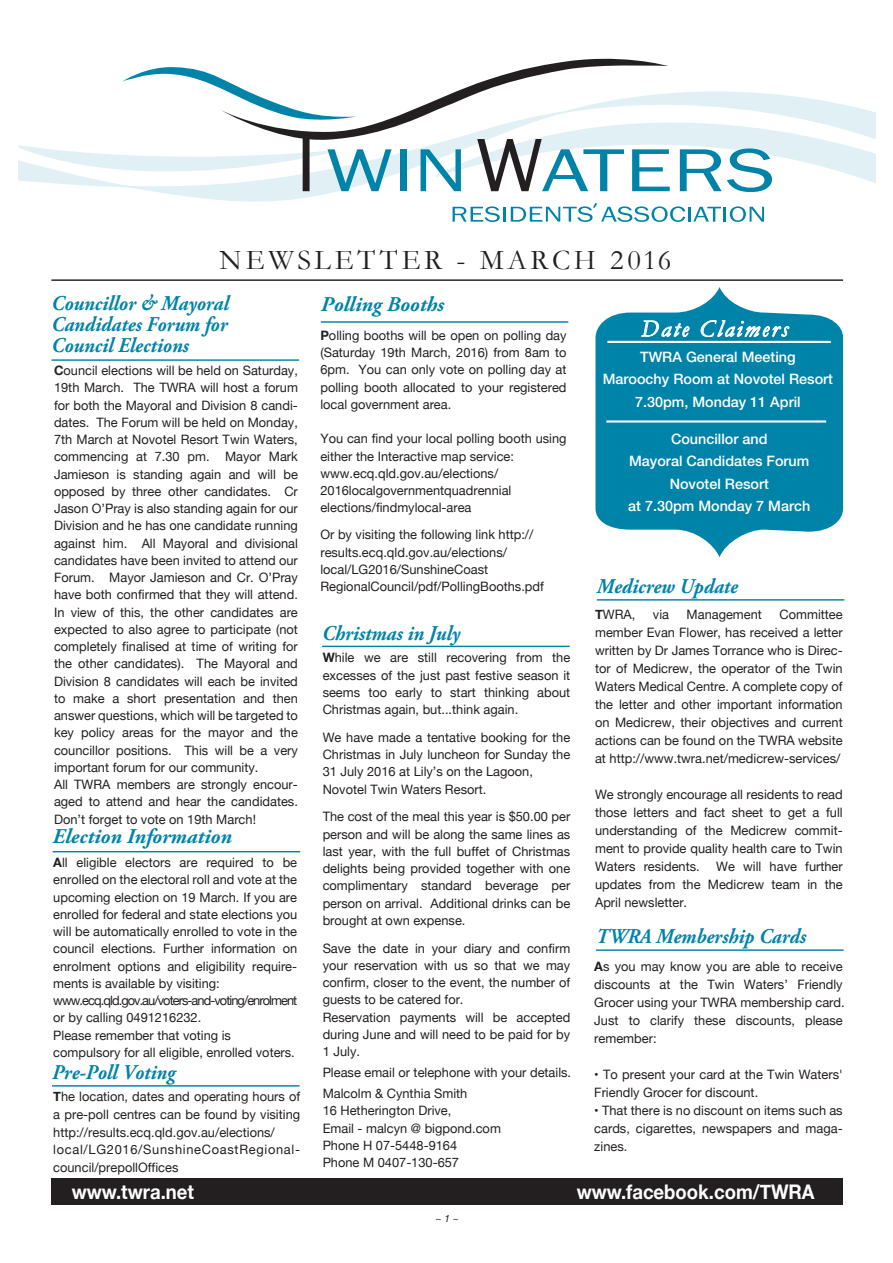
<style>
.page{position:relative;width:893px;height:1263px;background:#fff}
.page>*{position:absolute;margin:0;border:0;box-sizing:border-box;transform-origin:0 0}
.t1{font:28.8px "Garamond";letter-spacing:.125em;color:#231f20}
.t2{font:italic 24px "Garamond";letter-spacing:.1em;color:#fff}
.t3{font:italic 700 21px/21px "Adobe Garamond Pro";color:#0083a9;scale:.93 1}
.t4{font:italic 700 21px "Adobe Garamond Pro";color:#0083a9}
.t5{font:700 20.1px "Helvetica Neue";color:#fff;scale:.92 1}
.t6{font:500 14.4px/22.5px "Helvetica Neue";color:#fff;text-align:center}
.t7{font:12.9px/17.2px "Helvetica Neue";color:#231f20}
.t8{font:italic 10.05px "Helvetica Neue";color:#231f20}
.s1{font-weight:700}
</style>
<div class="page">
<hr style="left:51px;top:279px;width:792px;height:2px;background:#231f20">
<svg style="left:19px;top:145px;width:360px;height:54px"></svg>
<svg style="left:420px;top:91px;width:455px;height:101px"></svg>
<svg style="left:452px;top:206px;width:47px;height:16px"></svg>
<hr style="left:503px;top:207px;width:3px;height:15px;background:#0083a9">
<hr style="left:723px;top:207px;width:3px;height:15px;background:#0083a9">
<svg style="left:729px;top:206px;width:35px;height:16px"></svg>
<svg style="left:122px;top:67px;width:98px;height:21px"></svg>
<svg style="left:220px;top:59px;width:448px;height:132px"></svg>
<svg style="left:510px;top:203px;width:211px;height:19px"></svg>
<div style="left:51px;top:1179px;width:792px;height:26px;background:#231f20"></div>
<svg style="left:595px;top:287px;width:248px;height:270px;fill:#0083a9"></svg>
<hr style="left:607px;top:341px;width:223px;height:2px;background:#fff">
<svg style="left:641px;top:320px;width:49px;height:20px"></svg>
<svg style="left:700px;top:320px;width:90px;height:18px;background:#44a4bf"></svg>
<hr style="left:321px;top:321px;width:247px;height:2px;background:#0083a9">
<hr style="left:52px;top:359px;width:247px;height:2px;background:#0083a9">
<svg style="left:52px;top:145px;width:168px;height:55px"></svg>
<hr style="left:53px;top:851px;width:247px;height:1px;background:#0083a9">
<hr style="left:322px;top:646px;width:247px;height:1px;background:#0083a9">
<hr style="left:52px;top:1085px;width:247px;height:2px;background:#0083a9">
<hr style="left:606px;top:420px;width:220px;height:3px;background:#fff">
<hr style="left:597px;top:599px;width:247px;height:2px;background:#0083a9">
<hr style="left:596px;top:949px;width:247px;height:2px;background:#0083a9">
<h1 class="t1" style="left:219px;top:243px;width:453px">NEWSLETTER - MARCH 2016</h1>
<h3 class="t3" style="left:52px;top:293px;width:192px">Councillor &amp; Mayoral</h3>
<h3 class="t4" style="left:321px;top:292px;width:125px">Polling Booths</h3>
<h3 class="t3" style="left:52px;top:314px;width:191px">Candidates Forum for<br>Council Elections</h3>
<h2 class="t2" style="left:641px;top:314px;width:148px">Date Claimers</h2>
<p class="t6" style="left:602px;top:345px;width:232px">TWRA General Meeting<br>Maroochy Room at Novotel Resort<br>7.30pm, Monday 11 April</p>
<p class="t7" style="left:320px;top:327px;width:248px;text-align:justify"><span class="s1">P</span>olling booths will be open on polling day (Saturday 19th March, 2016) from 8am to 6pm. You can only vote on polling day at polling booth allocated to your registered local government area.</p>
<p class="t7" style="left:320px;top:431px;width:248px">You can find your local polling booth using either the Interactive map service: www.ecq.qld.gov.au/elections/ 2016localgovernmentquadrennial elections/findmylocal-area</p>
<p class="t7" style="left:320px;top:527px;width:225px">Or by visiting the following link http:// results.ecq.qld.gov.au/elections/ local/LG2016/SunshineCoast RegionalCouncil/pdf/PollingBooths.pdf</p>
<p class="t7" style="left:54px;top:363px;width:245px"><span class="s1">C</span>ouncil elections will be held on Saturday, 19th March. The TWRA will host a forum for both the Mayoral and Division 8 candi&shy;dates. The Forum will be held on Monday, 7th March at Novotel Resort Twin Waters, commencing at 7.30 pm. Mayor Mark Jamieson is standing again and will be opposed by three other candidates. Cr Jason O’Pray is also standing again for our Division and he has one candidate running against him. All Mayoral and divisional candidates have been invited to attend our Forum. Mayor Jamieson and Cr. O’Pray have both confirmed that they will attend.<br>In view of this, the other candidates are expected to also agree to participate (not completely finalised at time of writing for the other candidates). The Mayoral and Division 8 candidates will each be invited to make a short presentation and then answer questions, which will be targeted to key policy areas for the mayor and the councillor positions. This will be a very important forum for our community.<br>All TWRA members are strongly encour&shy;aged to attend and hear the candidates.<br>Don’t forget to vote on 19th March!</p>
<p class="t7" style="left:53px;top:855px;width:245px"><span class="s1">A</span>ll eligible electors are required to be enrolled on the electoral roll and vote at the upcoming election on 19 March. If you are enrolled for federal and state elections you will be automatically enrolled to vote in the council elections. Further information on enrolment options and eligibility require&shy;ments is available by visiting: www.ecq.qld.gov.au/voters-and-voting/enrolment or by calling 0491216232.<br>Please remember that voting is compulsory for all eligible, enrolled voters.</p>
<p class="t7" style="left:53px;top:1088px;width:248px;line-height:17.7px"><span class="s1">T</span>he location, dates and operating hours of a pre-poll centres can be found by visiting http://results.ecq.qld.gov.au/elections/ local/LG2016/SunshineCoastRegional&shy;council/prepollOffices</p>
<p class="t6" style="left:628px;top:427px;width:184px">Councillor and<br>Mayoral Candidates Forum<br>Novotel Resort<br>at 7.30pm Monday 7 March</p>
<h3 class="t3" style="left:597px;top:576px;width:153px">Medicrew Update</h3>
<p class="t7" style="left:595px;top:606px;width:249px;line-height:18px;text-align:justify;text-indent:184px">Committee member Evan Flower, has received a letter written by Dr James Torrance who is Direc&shy;tor of Medicrew, the operator of the Twin Waters Medical Centre. A complete copy of the letter and other important information on Medicrew, their objectives and current actions can be found on the TWRA website at http://www.twra.net/medicrew-services/</p>
<p class="t7" style="left:595px;top:786px;width:249px;line-height:18px;text-align:justify">We strongly encourage all residents to read those letters and fact sheet to get a full understanding of the Medicrew commit&shy;ment to provide quality health care to Twin Waters residents.</p>
<p class="t7" style="left:595px;top:606px;width:42px"><span class="s1">T</span>WRA,</p>
<p class="t7" style="left:653px;top:606px;width:18px">via</p>
<p class="t7" style="left:686px;top:606px;width:77px">Management</p>
<h3 class="t3" style="left:322px;top:623px;width:150px">Christmas in July</h3>
<p class="t7" style="left:322px;top:650px;width:249px;text-align:justify"><span class="s1">W</span>hile we are still recovering from the excesses of the just past festive season it seems too early to start thinking about Christmas again, but...think again.</p>
<p class="t7" style="left:322px;top:729px;width:249px">We have made a tentative booking for the Christmas in July luncheon for Sunday the 31 July 2016 at Lily’s on the Lagoon, Novotel Twin Waters Resort.</p>
<p class="t7" style="left:322px;top:809px;width:249px;text-align:justify">The cost of the meal this year is $50.00 per person and will be along the same lines as last year, with the full buffet of Christmas delights being provided together with one complimentary standard beverage per person on arrival. Additional drinks can be brought at own expense.</p>
<p class="t7" style="left:322px;top:940px;width:249px">Save the date in your diary and confirm your reservation with us so that we may confirm, closer to the event, the number of guests to be catered for.<br>Reservation payments will be accepted during June and will need to be paid for by<br>1 July.</p>
<p class="t7" style="left:322px;top:1063px;width:250px;line-height:21px">Please email or telephone with your details.<br>Malcolm &amp; Cynthia Smith </p>
<p class="t7" style="left:322px;top:1103px;width:180px">16 Hetherington Drive,<br>Email - malcyn @ bigpond.com<br>Phone H 07-5448-9164<br>Phone M 0407-130-657</p>
<h3 class="t4" style="left:53px;top:825px;width:181px">Election Information</h3>
<p class="t7" style="left:595px;top:858px;width:249px;line-height:18px;text-align:justify;text-indent:121px">We will have further updates from the Medicrew team in the April newsletter.</p>
<h3 class="t3" style="left:596px;top:927px;width:227px">TWRA Membership Cards</h3>
<p class="t7" style="left:594px;top:959px;width:252px;line-height:18px"><span class="s1">A</span>s you may know you are able to receive discounts at the Twin Waters’ Friendly Grocer using your TWRA membership card.<br>Just to clarify these discounts, please remember:</p>
<p class="t7" style="left:594px;top:1067px;width:250px;line-height:18px">• To present your card at the Twin Waters'<br>Friendly Grocer for discount.</p>
<p class="t7" style="left:594px;top:1103px;width:250px;line-height:18px;text-align:justify">• That there is no discount on items such as cards, cigarettes, newspapers and maga&shy;zines.</p>
<h3 class="t3" style="left:52px;top:1062px;width:134px">Pre-Poll Voting</h3>
<h3 class="t5" style="left:72px;top:1176px;width:134px">www.twra.net</h3>
<h3 class="t5" style="left:576px;top:1176px;width:260px">www.facebook.com/TWRA</h3>
<p class="t8" style="left:435px;top:1211px;width:25px">~ 1 ~</p>
</div>
